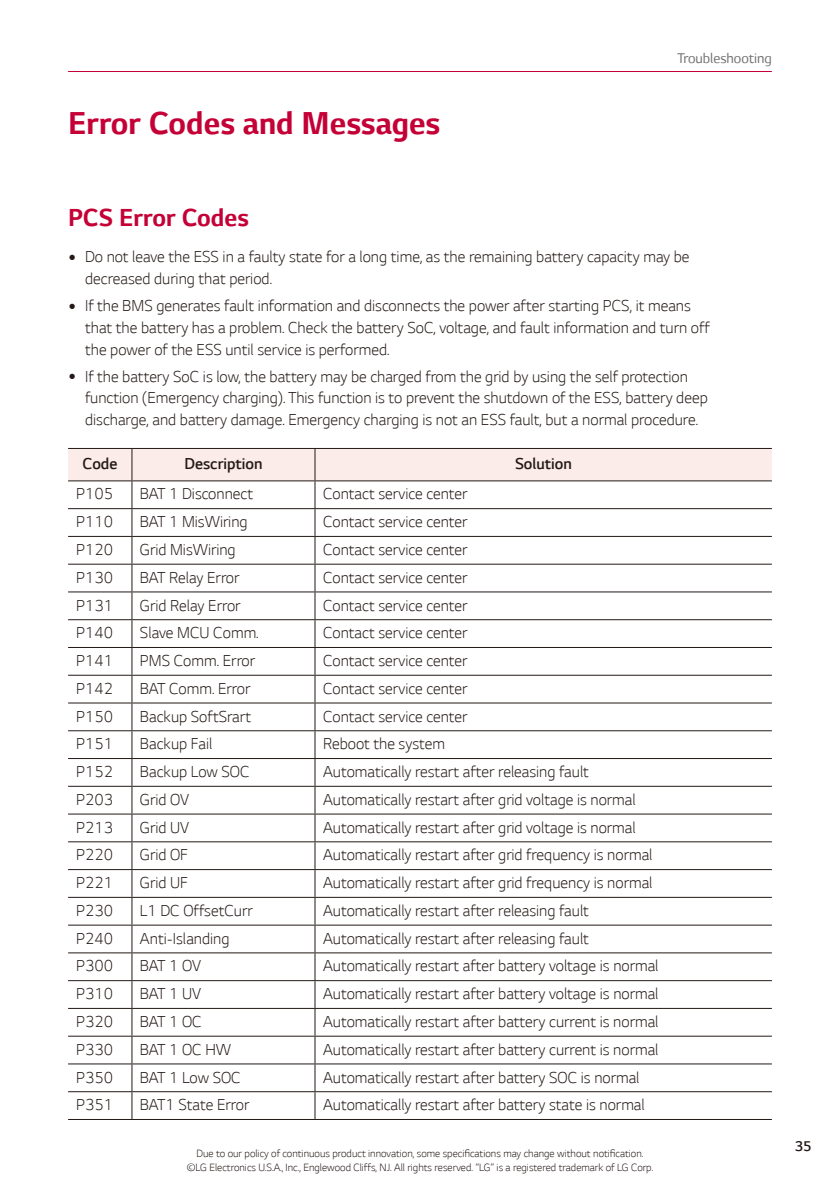
<style>
.page{position:relative;width:840px;height:1191px;background:#fff}
.page>*{position:absolute;margin:0;border:0;box-sizing:border-box;transform-origin:0 0}
.Title_1{font:700 36px "LG Smart";color:#c40037}
.Title_2{font:700 28px "LG Smart";color:#c40037}
.Content_text_Light{font:300 18px/21.6px "LG Smart";color:#231916}
.Content_text_SemiBold{font:300 18px "LG Smart";color:#231916}
.t1{font:16px "LG Smart";color:#727272}
.t2{font:300 16px "LG Smart";color:#231916}
.t3{font:300 12px/14.4px "LG Smart";color:#231916;text-align:center}
</style>
<div class="page">
<hr style="left:68px;top:71px;width:703px;height:1px;background:#c40037">
<svg style="left:68px;top:448px;width:703px;height:671px"></svg>
<hr style="left:68px;top:1119px;width:64px;height:1px;background:#231916">
<hr style="left:132px;top:1119px;width:183px;height:1px;background:#231916">
<hr style="left:315px;top:1119px;width:456px;height:1px;background:#231916">
<p class="Title_1" style="left:68px;top:103px;width:373px">Error Codes and Messages</p>
<p class="t1" style="left:677px;top:49px;width:96px">Troubleshooting</p>
<p class="Title_2" style="left:68px;top:201px;width:182px">PCS Error Codes</p>
<p class="Content_text_Light" style="left:85px;top:246px;width:605px">Do not leave the ESS in a faulty state for a long time, as the remaining battery capacity may be decreased during that period.</p>
<p class="Content_text_Light" style="left:85px;top:295px;width:625px">If the BMS generates fault information and disconnects the power after starting PCS, it means that the battery has a problem. Check the battery SoC, voltage, and fault information and turn off the power of the ESS until service is performed.</p>
<p class="Content_text_Light" style="left:85px;top:365px;width:623px">If the battery SoC is low, the battery may be charged from the grid by using the self protection function (Emergency charging). This function is to prevent the shutdown of the ESS, battery deep discharge, and battery damage. Emergency charging is not an ESS fault, but a normal procedure.</p>
<p class="Content_text_SemiBold" style="left:82px;top:454px;width:37px">Code</p>
<p class="Content_text_SemiBold" style="left:184px;top:454px;width:79px">Description</p>
<p class="Content_text_SemiBold" style="left:514px;top:454px;width:58px">Solution</p>
<p class="Content_text_Light" style="left:76px;top:483px;width:39px">P105</p>
<p class="Content_text_Light" style="left:140px;top:483px;width:115px">BAT 1 Disconnect</p>
<p class="Content_text_Light" style="left:323px;top:483px;width:146px">Contact service center</p>
<p class="Content_text_Light" style="left:76px;top:511px;width:39px">P110</p>
<p class="Content_text_Light" style="left:140px;top:511px;width:109px">BAT 1 MisWiring</p>
<p class="Content_text_Light" style="left:323px;top:511px;width:146px">Contact service center</p>
<p class="Content_text_Light" style="left:76px;top:538px;width:39px">P120</p>
<p class="Content_text_Light" style="left:140px;top:538px;width:97px">Grid MisWiring</p>
<p class="Content_text_Light" style="left:323px;top:538px;width:146px">Contact service center</p>
<p class="Content_text_Light" style="left:76px;top:566px;width:39px">P130</p>
<p class="Content_text_Light" style="left:140px;top:566px;width:101px">BAT Relay Error</p>
<p class="Content_text_Light" style="left:323px;top:566px;width:146px">Contact service center</p>
<p class="Content_text_Light" style="left:76px;top:594px;width:39px">P131</p>
<p class="Content_text_Light" style="left:140px;top:594px;width:102px">Grid Relay Error</p>
<p class="Content_text_Light" style="left:323px;top:594px;width:146px">Contact service center</p>
<p class="Content_text_Light" style="left:76px;top:622px;width:39px">P140</p>
<p class="Content_text_Light" style="left:140px;top:622px;width:120px">Slave MCU Comm.</p>
<p class="Content_text_Light" style="left:323px;top:622px;width:146px">Contact service center</p>
<p class="Content_text_Light" style="left:76px;top:649px;width:39px">P141</p>
<p class="Content_text_Light" style="left:140px;top:649px;width:117px">PMS Comm. Error</p>
<p class="Content_text_Light" style="left:323px;top:649px;width:146px">Contact service center</p>
<p class="Content_text_Light" style="left:76px;top:677px;width:39px">P142</p>
<p class="Content_text_Light" style="left:140px;top:677px;width:112px">BAT Comm. Error</p>
<p class="Content_text_Light" style="left:323px;top:677px;width:146px">Contact service center</p>
<p class="Content_text_Light" style="left:76px;top:705px;width:39px">P150</p>
<p class="Content_text_Light" style="left:140px;top:705px;width:113px">Backup SoftSrart</p>
<p class="Content_text_Light" style="left:323px;top:705px;width:146px">Contact service center</p>
<p class="Content_text_Light" style="left:76px;top:733px;width:39px">P151</p>
<p class="Content_text_Light" style="left:140px;top:733px;width:74px">Backup Fail</p>
<p class="Content_text_Light" style="left:323px;top:733px;width:123px">Reboot the system</p>
<p class="Content_text_Light" style="left:76px;top:761px;width:39px">P152</p>
<p class="Content_text_Light" style="left:140px;top:761px;width:111px">Backup Low SOC</p>
<p class="Content_text_Light" style="left:323px;top:761px;width:267px">Automatically restart after releasing fault</p>
<p class="Content_text_Light" style="left:76px;top:788px;width:39px">P203</p>
<p class="Content_text_Light" style="left:140px;top:788px;width:51px">Grid OV</p>
<p class="Content_text_Light" style="left:323px;top:788px;width:314px">Automatically restart after grid voltage is normal</p>
<p class="Content_text_Light" style="left:76px;top:816px;width:39px">P213</p>
<p class="Content_text_Light" style="left:140px;top:816px;width:51px">Grid UV</p>
<p class="Content_text_Light" style="left:323px;top:816px;width:314px">Automatically restart after grid voltage is normal</p>
<p class="Content_text_Light" style="left:76px;top:844px;width:39px">P220</p>
<p class="Content_text_Light" style="left:140px;top:844px;width:50px">Grid OF</p>
<p class="Content_text_Light" style="left:323px;top:844px;width:331px">Automatically restart after grid frequency is normal</p>
<p class="Content_text_Light" style="left:76px;top:872px;width:39px">P221</p>
<p class="Content_text_Light" style="left:140px;top:872px;width:50px">Grid UF</p>
<p class="Content_text_Light" style="left:323px;top:872px;width:331px">Automatically restart after grid frequency is normal</p>
<p class="Content_text_Light" style="left:76px;top:899px;width:39px">P230</p>
<p class="Content_text_Light" style="left:140px;top:899px;width:114px">L1 DC OffsetCurr</p>
<p class="Content_text_Light" style="left:323px;top:899px;width:267px">Automatically restart after releasing fault</p>
<p class="Content_text_Light" style="left:76px;top:927px;width:39px">P240</p>
<p class="Content_text_Light" style="left:140px;top:927px;width:91px">Anti-Islanding</p>
<p class="Content_text_Light" style="left:323px;top:927px;width:267px">Automatically restart after releasing fault</p>
<p class="Content_text_Light" style="left:76px;top:955px;width:39px">P300</p>
<p class="Content_text_Light" style="left:140px;top:955px;width:63px">BAT 1 OV</p>
<p class="Content_text_Light" style="left:323px;top:955px;width:337px">Automatically restart after battery voltage is normal</p>
<p class="Content_text_Light" style="left:76px;top:983px;width:39px">P310</p>
<p class="Content_text_Light" style="left:140px;top:983px;width:63px">BAT 1 UV</p>
<p class="Content_text_Light" style="left:323px;top:983px;width:337px">Automatically restart after battery voltage is normal</p>
<p class="Content_text_Light" style="left:76px;top:1010px;width:39px">P320</p>
<p class="Content_text_Light" style="left:140px;top:1010px;width:63px">BAT 1 OC</p>
<p class="Content_text_Light" style="left:323px;top:1010px;width:337px">Automatically restart after battery current is normal</p>
<p class="Content_text_Light" style="left:76px;top:1038px;width:39px">P330</p>
<p class="Content_text_Light" style="left:140px;top:1038px;width:93px">BAT 1 OC HW</p>
<p class="Content_text_Light" style="left:323px;top:1038px;width:337px">Automatically restart after battery current is normal</p>
<p class="Content_text_Light" style="left:76px;top:1066px;width:39px">P350</p>
<p class="Content_text_Light" style="left:140px;top:1066px;width:102px">BAT 1 Low SOC</p>
<p class="Content_text_Light" style="left:323px;top:1066px;width:318px">Automatically restart after battery SOC is normal</p>
<p class="Content_text_Light" style="left:76px;top:1094px;width:39px">P351</p>
<p class="Content_text_Light" style="left:140px;top:1094px;width:111px">BAT1 State Error</p>
<p class="Content_text_Light" style="left:323px;top:1094px;width:323px">Automatically restart after battery state is normal</p>
<p class="t3" style="left:186px;top:1146px;width:468px">Due to our policy of continuous product innovation, some specifications may change without notification. ©LG Electronics U.S.A., Inc., Englewood Cliffs, NJ. All rights reserved. “LG” is a registered trademark of LG Corp.</p>
<p class="t2" style="left:794px;top:1137px;width:18px">35</p>
</div>
